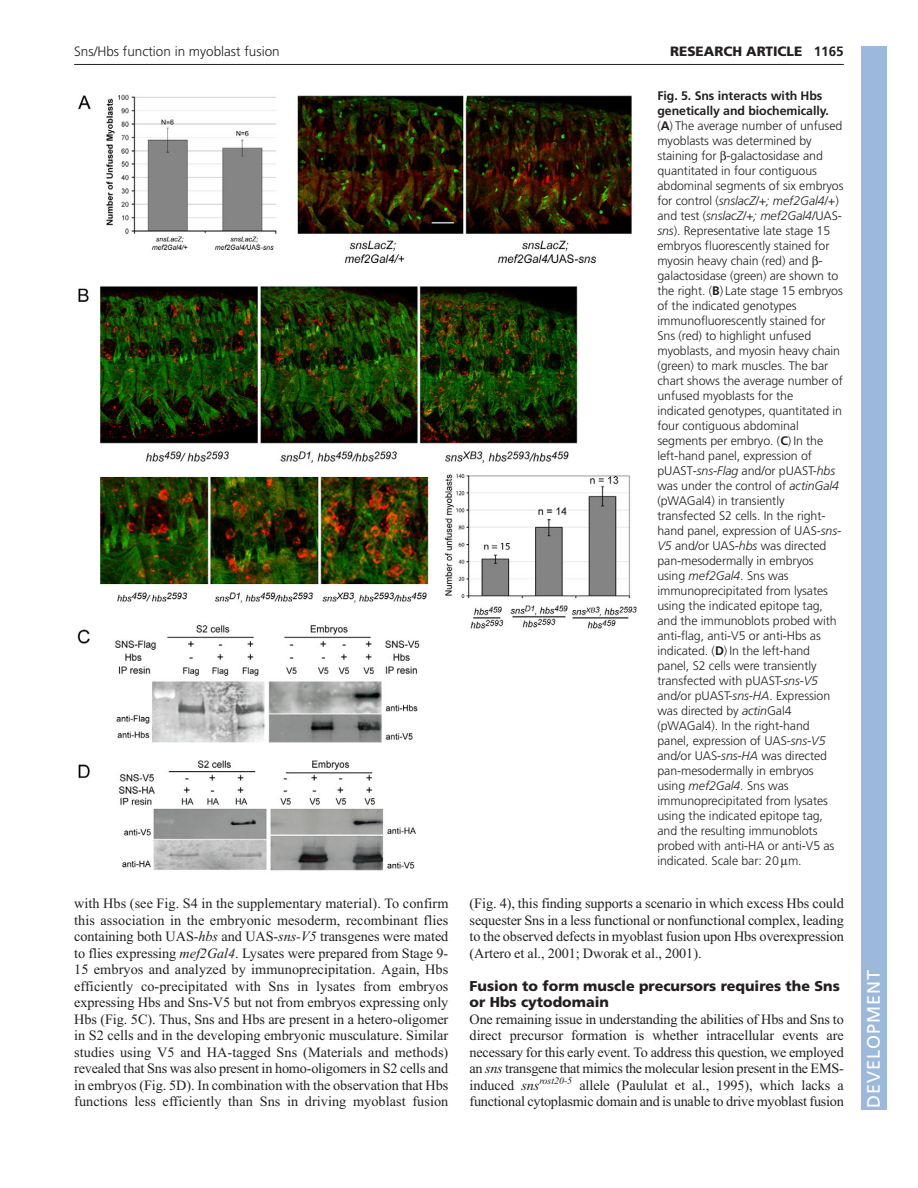
<style>
.page{position:relative;width:918px;height:1188px;background:#fff}
.page>*{position:absolute;margin:0;border:0;box-sizing:border-box;transform-origin:0 0}
.t1{font:18px "Frutiger LT Std";letter-spacing:.055em;color:#fff}
.t2{font:14.25px/16.5px "Times New Roman";letter-spacing:-.01em;color:#231f20;text-align:justify}
.t3{font:900 14.25px/16.5px "Frutiger LT Std";color:#231f20}
.t4{font:300 13.5px "Frutiger LT Std";color:#231f20}
.t5{font:900 13.5px "Frutiger LT Std";color:#231f20}
.t6{font:300 12.3px/15px "Frutiger LT Std";letter-spacing:-.005em;color:#231f20}
.s1{font-weight:700}
.s2{font-style:italic}
</style>
<div class="page">
<hr style="left:74px;top:64px;width:770px;height:1px;background:#231f20">
<img style="left:77px;top:94px;width:560px;height:777px">
<div style="left:861px;top:46px;width:25px;height:1064px;background:#9cb9db"></div>
<p class="t4" style="left:74px;top:46px;width:207px">Sns/Hbs function in myoblast fusion</p>
<p class="t5" style="left:670px;top:46px;width:175px">RESEARCH ARTICLE <span class="s1">1165</span></p>
<p class="t6" style="left:657px;top:89px;width:188px"><span class="s1">Fig. 5. Sns interacts with Hbs genetically and biochemically. </span>(<span class="s1">A</span>) The average number of unfused myoblasts was determined by staining for -galactosidase and quantitated in four contiguous abdominal segments of six embryos for control (<span class="s2">snslacZ/+; mef2Gal4/+</span>) and test (<span class="s2">snslacZ/+; mef2Gal4</span>/UAS&shy;<span class="s2">sns</span>). Representative late stage 15 embryos fluorescently stained for myosin heavy chain (red) and - galactosidase (green) are shown to the right. (<span class="s1">B</span>) Late stage 15 embryos of the indicated genotypes immunofluorescently stained for<br>Sns (red) to highlight unfused myoblasts, and myosin heavy chain (green) to mark muscles. The bar chart shows the average number of unfused myoblasts for the indicated genotypes, quantitated in four contiguous abdominal segments per embryo. (<span class="s1">C</span>) In the left-hand panel, expression of pUAST<span class="s2">-sns-Flag</span> and/or pUAST-<span class="s2">hbs </span>was under the control of <span class="s2">actinGal4 </span>(pWAGal4) in transiently transfected S2 cells. In the right&shy;hand panel, expression of UAS-<span class="s2">sns-<br>V5</span> and/or UAS-<span class="s2">hbs</span> was directed pan-mesodermally in embryos using <span class="s2">mef2Gal4</span>. Sns was immunoprecipitated from lysates using the indicated epitope tag, and the immunoblots probed with anti-flag, anti-V5 or anti-Hbs as indicated. (<span class="s1">D</span>) In the left-hand panel, S2 cells were transiently transfected with pUAST-<span class="s2">sns-V5 </span>and/or pUAST-<span class="s2">sns-HA</span>. Expression was directed by <span class="s2">actin</span>Gal4 (pWAGal4). In the right-hand panel, expression of UAS-<span class="s2">sns-V5 </span>and/or UAS-<span class="s2">sns-HA</span> was directed pan-mesodermally in embryos using <span class="s2">mef2Gal4</span>. Sns was immunoprecipitated from lysates using the indicated epitope tag, and the resulting immunoblots probed with anti-HA or anti-V5 as indicated. Scale bar: 20 m.</p>
<p class="t2" style="left:74px;top:897px;width:376px">with Hbs (see Fig. S4 in the supplementary material). To confirm this association in the embryonic mesoderm, recombinant flies containing both UAS-<span class="s2">hbs</span> and UAS-<span class="s2">sns-V5</span> transgenes were mated to flies expressing <span class="s2">mef2Gal4</span>. Lysates were prepared from Stage 9- 15 embryos and analyzed by immunoprecipitation. Again, Hbs efficiently co-precipitated with Sns in lysates from embryos expressing Hbs and Sns-V5 but not from embryos expressing only Hbs (Fig. 5C). Thus, Sns and Hbs are present in a hetero-oligomer in S2 cells and in the developing embryonic musculature. Similar studies using V5 and HA-tagged Sns (Materials and methods) revealed that Sns was also present in homo-oligomers in S2 cells and in embryos (Fig. 5D). In combination with the observation that Hbs functions less efficiently than Sns in driving myoblast fusion</p>
<p class="t2" style="left:470px;top:897px;width:376px">(Fig. 4), this finding supports a scenario in which excess Hbs could sequester Sns in a less functional or nonfunctional complex, leading to the observed defects in myoblast fusion upon Hbs overexpression (Artero et al., 2001; Dworak et al., 2001).</p>
<p class="t3" style="left:470px;top:979px;width:372px">Fusion to form muscle precursors requires the Sns or Hbs cytodomain</p>
<p class="t2" style="left:470px;top:1012px;width:376px">One remaining issue in understanding the abilities of Hbs and Sns to direct precursor formation is whether intracellular events are necessary for this early event. To address this question, we employed an <span class="s2">sns</span> transgene that mimics the molecular lesion present in the EMS&shy;induced <span class="s2">sns</span><sup>rost20-5</sup> allele (Paululat et al., 1995), which lacks a functional cytoplasmic domain and is unable to drive myoblast fusion</p>
<h1 class="t1" style="left:863px;top:1108px;width:140px;rotate:-90deg">DEVELOPMENT</h1>
</div>
